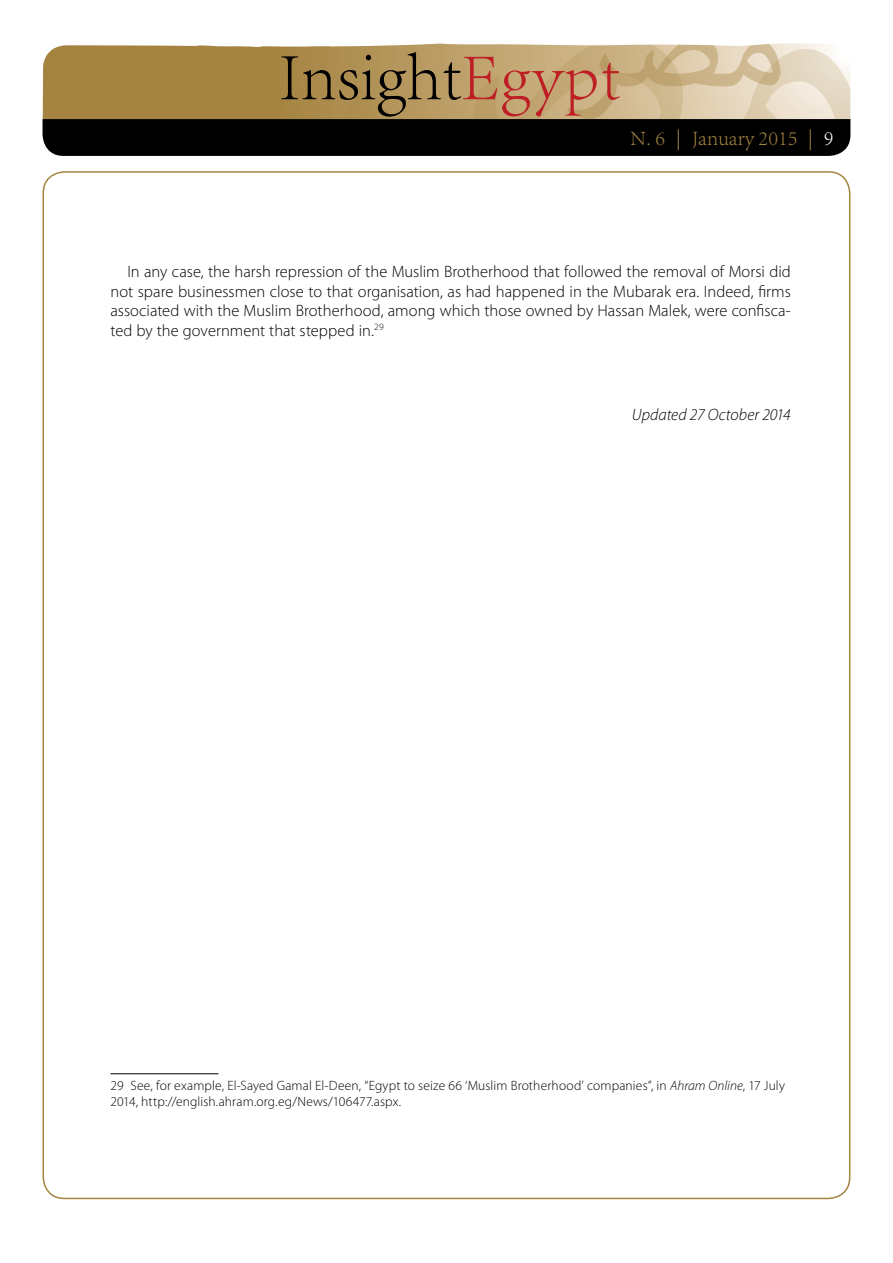
<style>
.page{position:relative;width:893px;height:1263px;background:#fff}
.page>*{position:absolute;margin:0;border:0;box-sizing:border-box;transform-origin:0 0}
.t1{font:300 21px "Adobe Song Std";color:#a58442}
.t2{font:300 16.5px/19.5px "Myriad Pro";color:#000;text-align:justify}
.t3{font:italic 300 16.5px "Myriad Pro";color:#000}
.t4{font:300 13.5px/16.2px "Myriad Pro";letter-spacing:.01em;color:#000}
.s1{color:#fff}
.s2{font-style:italic}
</style>
<div class="page">
<svg style="left:43px;top:43px;width:807px;height:113px;background:#7e6b4c"></svg>
<hr style="left:110px;top:1073px;width:108px;height:1px;background:#000">
<p class="t1" style="left:630px;top:126px;width:205px">N. 6 | January 2015 | <span class="s1">9</span></p>
<p class="t2" style="left:110px;top:262px;width:682px;text-indent:17px">In any case, the harsh repression of the Muslim Brotherhood that followed the removal of Morsi did not spare businessmen close to that organisation, as had happened in the Mubarak era. Indeed, firms associated with the Muslim Brotherhood, among which those owned by Hassan Malek, were confisca&shy;ted by the government that stepped in.<sup>29</sup></p>
<p class="t3" style="left:632px;top:405px;width:160px">Updated 27 October 2014</p>
<p class="t4" style="left:110px;top:1077px;width:676px">29 See, for example, El-Sayed Gamal El-Deen, “Egypt to seize 66 ‘Muslim Brotherhood’ companies”, in <span class="s2">Ahram Online</span>, 17 July<br>2014, http://english.ahram.org.eg/News/106477.aspx.</p>
</div>
